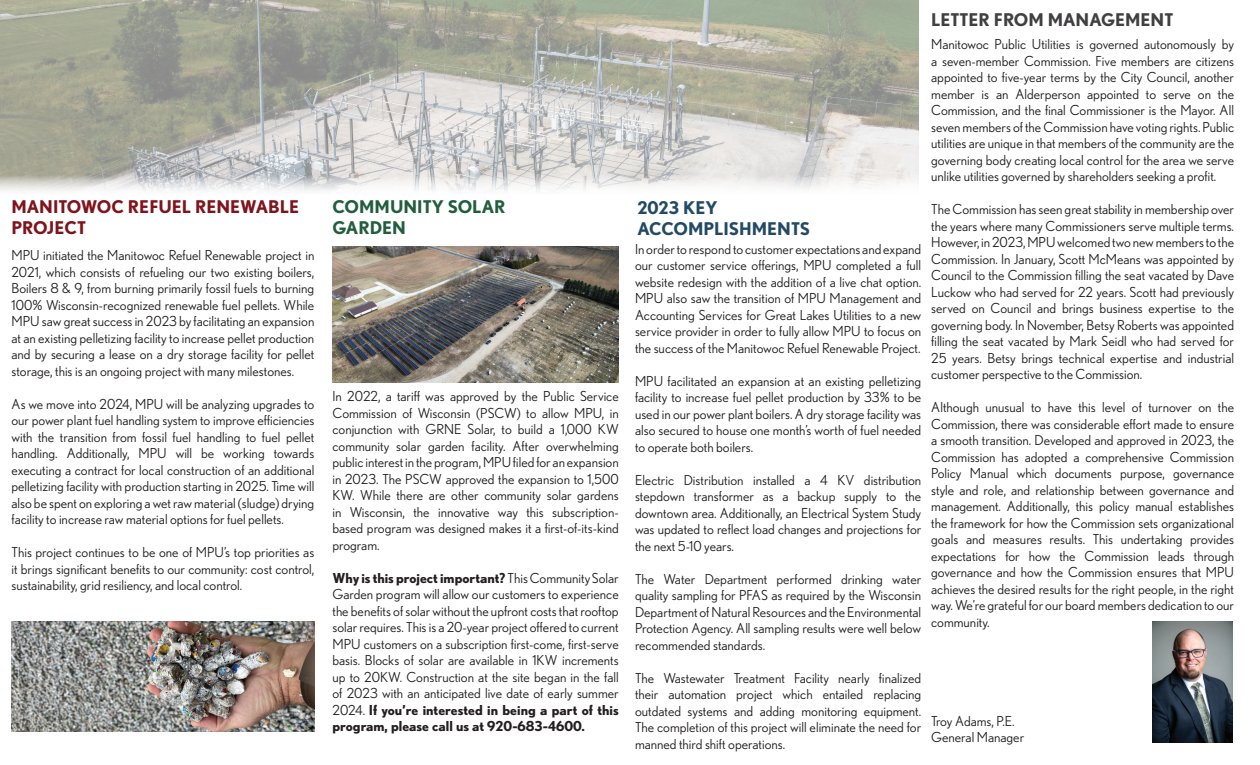
<style>
.page{position:relative;width:1260px;height:765px;background:#fff}
.page>*{position:absolute;margin:0;border:0;box-sizing:border-box;transform-origin:0 0}
.t1{font:700 17.5px/21px "Nobel";color:#7f141c}
.t2{font:700 17.5px/21px "Nobel";color:#234a65}
.t3{font:700 17.5px "Nobel";color:#413f41}
.t4{font:700 17.5px/21px "Nobel";color:#225e3d}
.t5{font:13.75px/16.5px "Nobel";color:#231f20;text-align:justify}
.s1{font-weight:700}
</style>
<div class="page">
<img style="left:0;top:0;width:919px;height:191px">
<img style="left:11px;top:622px;width:303px;height:110px">
<img style="left:332px;top:247px;width:287px;height:135px">
<img style="left:1152px;top:622px;width:81px;height:121px">
<p class="t1" style="left:11px;top:196px;width:289px">MANITOWOC REFUEL RENEWABLE<br>PROJECT</p>
<p class="t5" style="left:11px;top:247px;width:304px">MPU initiated the Manitowoc Refuel Renewable project in 2021, which consists of refueling our two existing boilers, Boilers 8 &amp; 9, from burning primarily fossil fuels to burning 100% Wisconsin-recognized renewable fuel pellets. While MPU saw great success in 2023 by facilitating an expansion at an existing pelletizing facility to increase pellet production and by securing a lease on a dry storage facility for pellet storage, this is an ongoing project with many milestones.</p>
<p class="t5" style="left:11px;top:395px;width:304px">As we move into 2024, MPU will be analyzing upgrades to our power plant fuel handling system to improve efficiencies with the transition from fossil fuel handling to fuel pellet handling. Additionally, MPU will be working towards executing a contract for local construction of an additional pelletizing facility with production starting in 2025. Time will also be spent on exploring a wet raw material (sludge) drying facility to increase raw material options for fuel pellets.</p>
<p class="t5" style="left:11px;top:544px;width:304px">This project continues to be one of MPU’s top priorities as it brings significant benefits to our community: cost control, sustainability, grid resiliency, and local control.</p>
<p class="t4" style="left:332px;top:196px;width:175px">COMMUNITY SOLAR<br>GARDEN</p>
<p class="t5" style="left:332px;top:388px;width:288px">In 2022, a tariff was approved by the Public Service Commission of Wisconsin (PSCW) to allow MPU, in conjunction with GRNE Solar, to build a 1,000 KW community solar garden facility. After overwhelming public interest in the program, MPU filed for an expansion in 2023. The PSCW approved the expansion to 1,500<br>KW. While there are other community solar gardens in Wisconsin, the innovative way this subscription&shy;based program was designed makes it a first-of-its-kind program.</p>
<p class="t5" style="left:332px;top:570px;width:288px"><span class="s1">Why is this project important?</span> This Community Solar Garden program will allow our customers to experience the benefits of solar without the upfront costs that rooftop solar requires. This is a 20-year project offered to current MPU customers on a subscription first-come, first-serve basis. Blocks of solar are available in 1KW increments up to 20KW. Construction at the site began in the fall of 2023 with an anticipated live date of early summer 2024. <span class="s1">If you’re interested in being a part of this program, please call us at 920-683-4600.</span></p>
<p class="t2" style="left:638px;top:197px;width:174px">2023 KEY<br>ACCOMPLISHMENTS</p>
<p class="t5" style="left:635px;top:241px;width:288px">In order to respond to customer expectations and expand our customer service offerings, MPU completed a full website redesign with the addition of a live chat option.<br>MPU also saw the transition of MPU Management and Accounting Services for Great Lakes Utilities to a new service provider in order to fully allow MPU to focus on the success of the Manitowoc Refuel Renewable Project.</p>
<p class="t5" style="left:635px;top:373px;width:288px">MPU facilitated an expansion at an existing pelletizing facility to increase fuel pellet production by 33% to be used in our power plant boilers. A dry storage facility was also secured to house one month’s worth of fuel needed to operate both boilers.</p>
<p class="t5" style="left:635px;top:472px;width:288px">Electric Distribution installed a 4 KV distribution stepdown transformer as a backup supply to the downtown area. Additionally, an Electrical System Study was updated to reflect load changes and projections for the next 5-10 years.</p>
<p class="t5" style="left:635px;top:571px;width:288px">The Water Department performed drinking water quality sampling for PFAS as required by the Wisconsin Department of Natural Resources and the Environmental Protection Agency. All sampling results were well below recommended standards.</p>
<p class="t5" style="left:635px;top:670px;width:288px">The Wastewater Treatment Facility nearly finalized their automation project which entailed replacing outdated systems and adding monitoring equipment.<br>The completion of this project will eliminate the need for manned third shift operations.</p>
<p class="t3" style="left:931px;top:9px;width:244px">LETTER FROM MANAGEMENT</p>
<p class="t5" style="left:931px;top:36px;width:304px">Manitowoc Public Utilities is governed autonomously by a seven-member Commission. Five members are citizens appointed to five-year terms by the City Council, another member is an Alderperson appointed to serve on the Commission, and the final Commissioner is the Mayor. All seven members of the Commission have voting rights. Public utilities are unique in that members of the community are the governing body creating local control for the area we serve unlike utilities governed by shareholders seeking a profit.</p>
<p class="t5" style="left:931px;top:201px;width:304px">The Commission has seen great stability in membership over the years where many Commissioners serve multiple terms.<br>However, in 2023, MPU welcomed two new members to the Commission. In January, Scott McMeans was appointed by Council to the Commission filling the seat vacated by Dave Luckow who had served for 22 years. Scott had previously served on Council and brings business expertise to the governing body. In November, Betsy Roberts was appointed filling the seat vacated by Mark Seidl who had served for 25 years. Betsy brings technical expertise and industrial customer perspective to the Commission.</p>
<p class="t5" style="left:931px;top:399px;width:304px">Although unusual to have this level of turnover on the Commission, there was considerable effort made to ensure a smooth transition. Developed and approved in 2023, the Commission has adopted a comprehensive Commission Policy Manual which documents purpose, governance style and role, and relationship between governance and management. Additionally, this policy manual establishes the framework for how the Commission sets organizational goals and measures results. This undertaking provides expectations for how the Commission leads through governance and how the Commission ensures that MPU achieves the desired results for the right people, in the right way. We’re grateful for our board members dedication to our community.</p>
<p class="t5" style="left:931px;top:713px;width:94px">Troy Adams, P.E.<br>General Manager</p>
</div>
